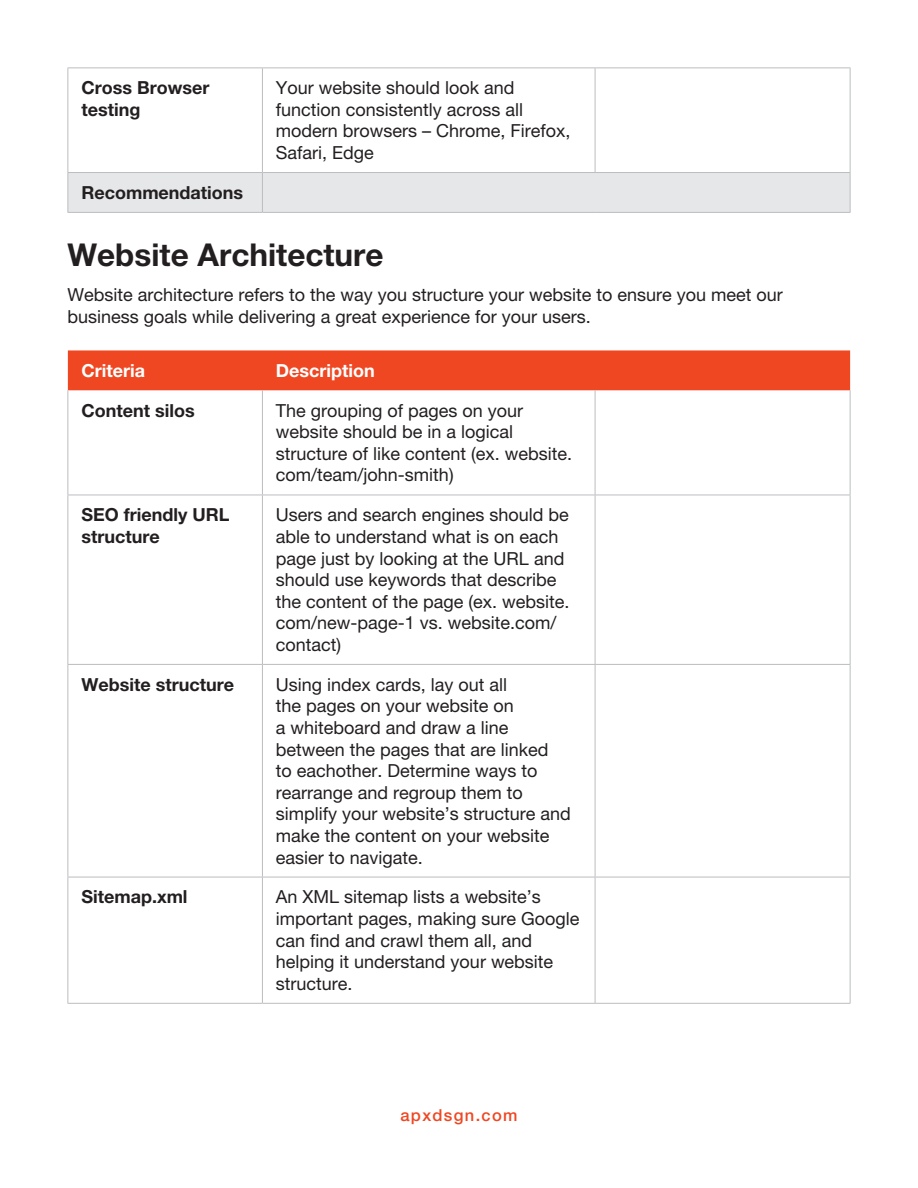
<style>
.page{position:relative;width:918px;height:1188px;background:#fff}
.page>*{position:absolute;margin:0;border:0;box-sizing:border-box;transform-origin:0 0}
.t1{font:700 31.5px "Helvetica Neue LT Pro";color:#231f20}
.t2{font:18px/21.6px "Helvetica Neue LT Pro";color:#231f20}
.t3{font:700 18px/21.6px "Helvetica Neue LT Pro";color:#231f20}
.t4{font:700 18px "Helvetica Neue LT Pro";color:#fff}
.t5{font:500 16.5px "Helvetica Neue LT Pro";letter-spacing:.08em;color:#ef4722}
</style>
<div class="page">
<div style="left:69px;top:173px;width:781px;height:39px;background:#e6e7e9"></div>
<hr style="left:68px;top:68px;width:194px;height:1px;background:#bcbdc0">
<hr style="left:68px;top:68px;width:1px;height:104px;background:#bcbdc0">
<hr style="left:262px;top:68px;width:333px;height:1px;background:#bcbdc0">
<hr style="left:262px;top:68px;width:1px;height:104px;background:#bcbdc0">
<hr style="left:595px;top:68px;width:255px;height:1px;background:#bcbdc0">
<hr style="left:595px;top:68px;width:1px;height:104px;background:#bcbdc0">
<hr style="left:850px;top:68px;width:1px;height:104px;background:#bcbdc0">
<hr style="left:68px;top:172px;width:194px;height:1px;background:#bcbdc0">
<hr style="left:68px;top:173px;width:1px;height:39px;background:#bcbdc0">
<hr style="left:262px;top:172px;width:333px;height:1px;background:#bcbdc0">
<hr style="left:262px;top:173px;width:1px;height:39px;background:#bcbdc0">
<hr style="left:595px;top:172px;width:255px;height:1px;background:#bcbdc0">
<hr style="left:850px;top:173px;width:1px;height:39px;background:#bcbdc0">
<hr style="left:68px;top:212px;width:194px;height:1px;background:#bcbdc0">
<hr style="left:262px;top:212px;width:333px;height:1px;background:#bcbdc0">
<hr style="left:595px;top:212px;width:255px;height:1px;background:#bcbdc0">
<div style="left:68px;top:350px;width:782px;height:40px;background:#ef4722"></div>
<hr style="left:68px;top:390px;width:1px;height:105px;background:#bcbdc0">
<hr style="left:262px;top:390px;width:1px;height:105px;background:#bcbdc0">
<hr style="left:595px;top:390px;width:1px;height:105px;background:#bcbdc0">
<hr style="left:850px;top:390px;width:1px;height:105px;background:#bcbdc0">
<hr style="left:68px;top:495px;width:194px;height:1px;background:#bcbdc0">
<hr style="left:68px;top:495px;width:1px;height:169px;background:#bcbdc0">
<hr style="left:262px;top:495px;width:333px;height:1px;background:#bcbdc0">
<hr style="left:262px;top:495px;width:1px;height:169px;background:#bcbdc0">
<hr style="left:595px;top:495px;width:255px;height:1px;background:#bcbdc0">
<hr style="left:595px;top:495px;width:1px;height:169px;background:#bcbdc0">
<hr style="left:850px;top:495px;width:1px;height:169px;background:#bcbdc0">
<hr style="left:68px;top:664px;width:194px;height:1px;background:#bcbdc0">
<hr style="left:68px;top:665px;width:1px;height:212px;background:#bcbdc0">
<hr style="left:262px;top:664px;width:333px;height:1px;background:#bcbdc0">
<hr style="left:262px;top:665px;width:1px;height:212px;background:#bcbdc0">
<hr style="left:595px;top:664px;width:255px;height:1px;background:#bcbdc0">
<hr style="left:595px;top:665px;width:1px;height:212px;background:#bcbdc0">
<hr style="left:850px;top:665px;width:1px;height:212px;background:#bcbdc0">
<hr style="left:68px;top:877px;width:194px;height:1px;background:#bcbdc0">
<hr style="left:68px;top:877px;width:1px;height:126px;background:#bcbdc0">
<hr style="left:262px;top:877px;width:333px;height:1px;background:#bcbdc0">
<hr style="left:262px;top:877px;width:1px;height:126px;background:#bcbdc0">
<hr style="left:595px;top:877px;width:255px;height:1px;background:#bcbdc0">
<hr style="left:595px;top:877px;width:1px;height:126px;background:#bcbdc0">
<hr style="left:850px;top:877px;width:1px;height:126px;background:#bcbdc0">
<hr style="left:68px;top:1003px;width:194px;height:1px;background:#bcbdc0">
<hr style="left:262px;top:1003px;width:333px;height:1px;background:#bcbdc0">
<hr style="left:595px;top:1003px;width:255px;height:1px;background:#bcbdc0">
<p class="t3" style="left:81px;top:77px;width:129px">Cross Browser testing</p>
<p class="t2" style="left:276px;top:77px;width:296px">Your website should look and function consistently across all modern browsers – Chrome, Firefox,<br>Safari, Edge</p>
<p class="t3" style="left:81px;top:181px;width:163px">Recommendations</p>
<h1 class="t1" style="left:68px;top:235px;width:318px">Website Architecture</h1>
<p class="t2" style="left:68px;top:284px;width:717px">Website architecture refers to the way you structure your website to ensure you meet our business goals while delivering a great experience for your users.</p>
<p class="t4" style="left:81px;top:359px;width:65px">Criteria</p>
<p class="t4" style="left:276px;top:359px;width:100px">Description</p>
<p class="t3" style="left:81px;top:399px;width:115px">Content silos</p>
<p class="t2" style="left:276px;top:399px;width:298px">The grouping of pages on your website should be in a logical structure of like content (ex. website. com/team/john-smith)</p>
<p class="t3" style="left:81px;top:504px;width:149px">SEO friendly URL structure</p>
<p class="t2" style="left:276px;top:504px;width:295px">Users and search engines should be able to understand what is on each page just by looking at the URL and should use keywords that describe the content of the page (ex. website. com/new-page-1 vs. website.com/ contact)</p>
<p class="t3" style="left:81px;top:673px;width:154px">Website structure</p>
<p class="t2" style="left:276px;top:673px;width:297px">Using index cards, lay out all<br>the pages on your website on<br>a whiteboard and draw a line between the pages that are linked<br>to eachother. Determine ways to rearrange and regroup them to simplify your website’s structure and make the content on your website easier to navigate.</p>
<p class="t3" style="left:81px;top:886px;width:108px">Sitemap.xml</p>
<p class="t2" style="left:276px;top:886px;width:305px">An XML sitemap lists a website’s important pages, making sure Google can find and crawl them all, and helping it understand your website structure.</p>
<p class="t5" style="left:400px;top:1105px;width:119px">apxdsgn.com</p>
</div>
